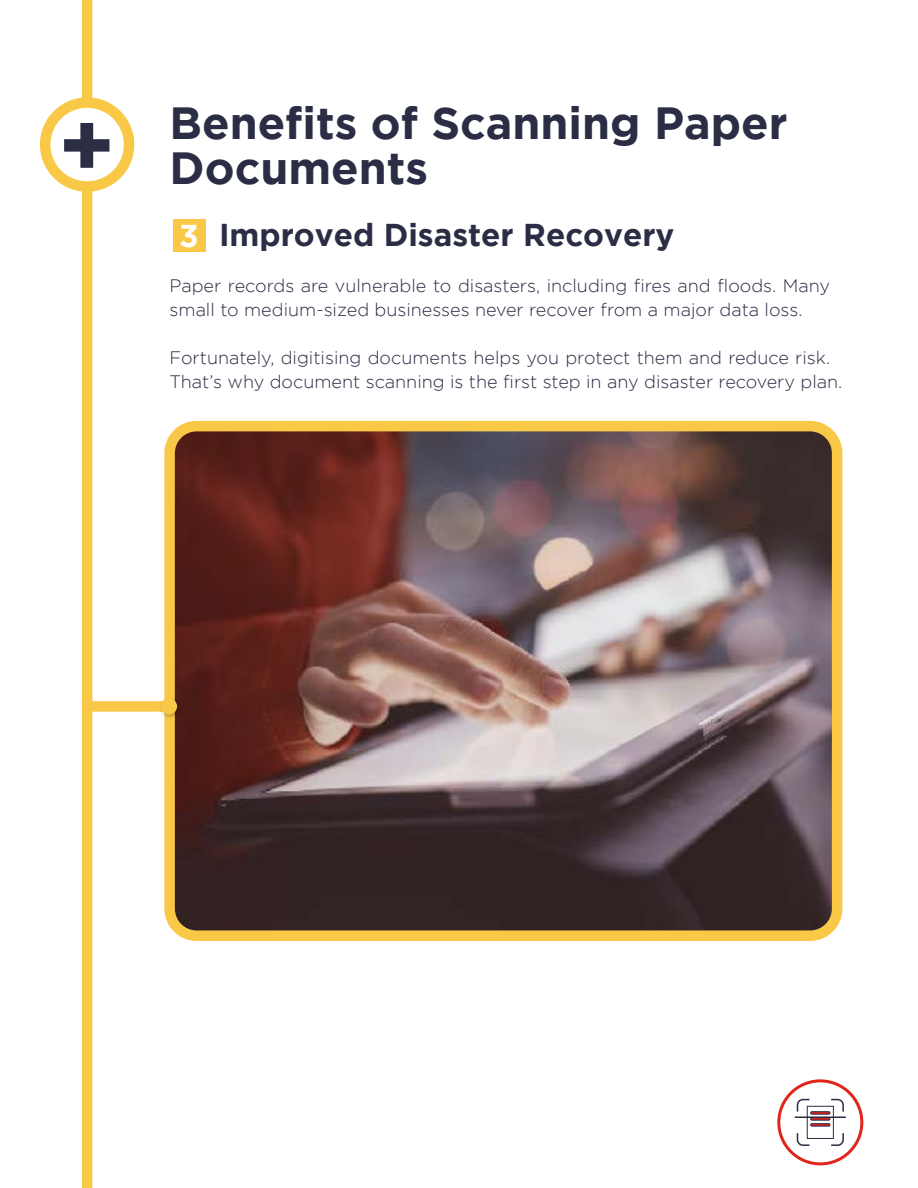
<style>
.page{position:relative;width:918px;height:1188px;background:#fff}
.page>*{position:absolute;margin:0;border:0;box-sizing:border-box;transform-origin:0 0}
.t1{font:700 90px "Gotham";color:#2a2d44}
.t2{font:700 45px/45px "Gotham";color:#2a2d44}
.t3{font:700 31.5px "Gotham";color:#2a2d44}
.t4{font:700 31.5px "Gotham";color:#fff}
.t5{font:300 18px/24px "Gotham";color:#2a2d44}
</style>
<div class="page">
<div style="left:82px;top:0;width:10px;height:1188px;background:#f9c847"></div>
<img style="left:175px;top:432px;width:656px;height:498px">
<div style="left:164px;top:421px;width:678px;height:520px;border:10px solid #f9c847;border-radius:27px"></div>
<div style="left:173px;top:219px;width:33px;height:33px;background:#f9c847"></div>
<div style="left:777px;top:1079px;width:86px;height:86px;border:3px solid #e1251b;border-radius:50%"></div>
<div style="left:807px;top:1106px;width:27px;height:33px;background:#fff;border:1px solid #2a2d44"></div>
<div style="left:810px;top:1123px;width:20px;height:4px;border:1px solid #2a2d44"></div>
<hr style="left:795px;top:1116px;width:51px;height:2px;background:#2a2d44">
<svg style="left:796px;top:1098px;width:49px;height:28px"></svg>
<svg style="left:796px;top:1132px;width:15px;height:14px"></svg>
<svg style="left:830px;top:1132px;width:14px;height:14px"></svg>
<svg style="left:45px;top:103px;width:84px;height:83px"></svg>
<div style="left:40px;top:97px;width:94px;height:95px;border:10px solid #f9c847;border-radius:50%"></div>
<div style="left:87px;top:701px;width:86px;height:11px;background:#f9c847"></div>
<img style="left:158px;top:695px;width:25px;height:26px">
<div style="left:161px;top:698px;width:16px;height:17px;background:#f9c847;border-radius:50%"></div>
<h1 class="t1" style="left:58px;top:93px;width:59px">+</h1>
<h2 class="t2" style="left:170px;top:99px;width:619px">Benefits of Scanning Paper<br>Documents</h2>
<h3 class="t4" style="left:179px;top:217px;width:21px">3</h3>
<h3 class="t3" style="left:219px;top:217px;width:457px">Improved Disaster Recovery</h3>
<p class="t5" style="left:170px;top:273px;width:662px">Paper records are vulnerable to disasters, including fires and floods. Many small to medium-sized businesses never recover from a major data loss.</p>
<p class="t5" style="left:170px;top:345px;width:674px">Fortunately, digitising documents helps you protect them and reduce risk.<br>That’s why document scanning is the first step in any disaster recovery plan.</p>
</div>
